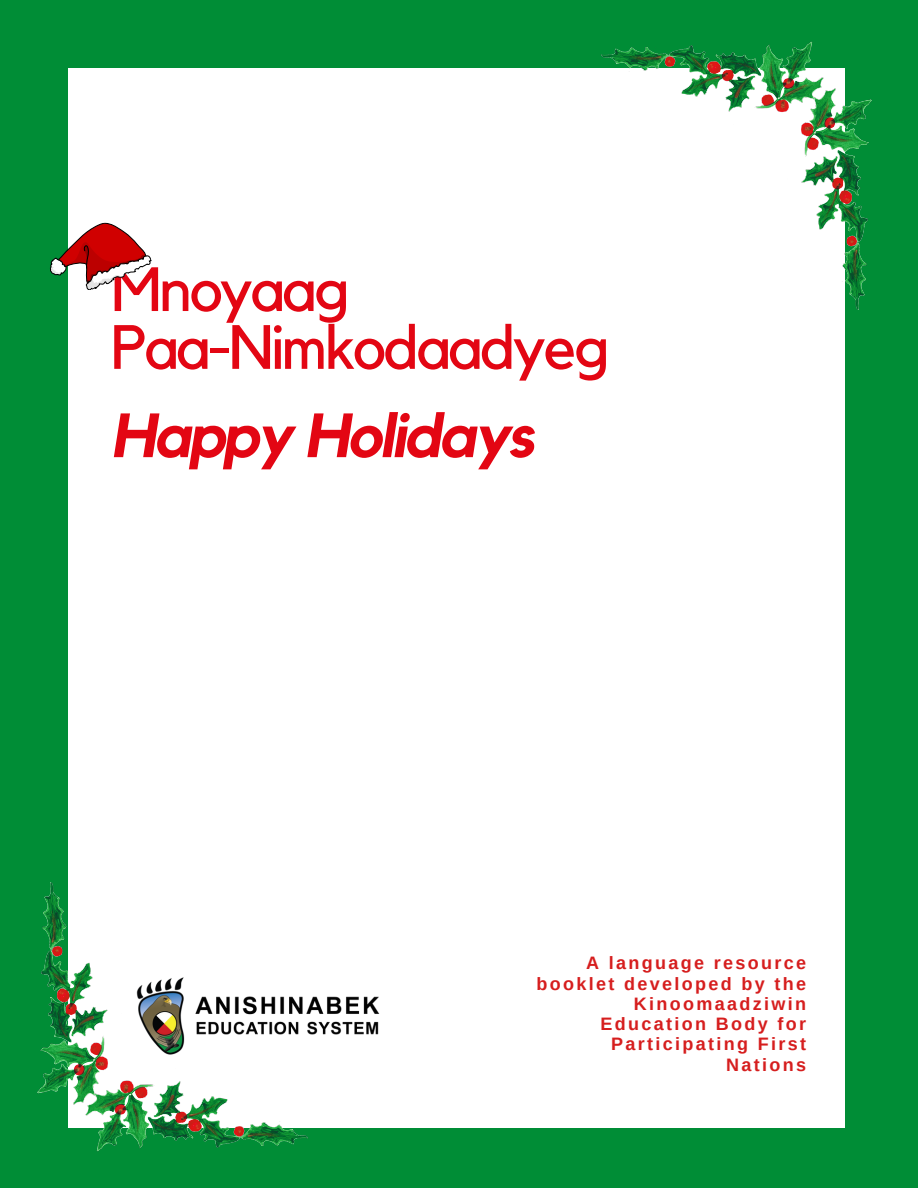
<style>
.page{position:relative;width:918px;height:1188px;background:#008d36}
.page>*{position:absolute;margin:0;border:0;box-sizing:border-box;transform-origin:0 0}
.t1{font:61.65px "Kollektif";letter-spacing:-.04em;color:#e30613}
.t2{font:italic 700 61.65px "Kollektif";letter-spacing:-.04em;color:#e30613}
.t3{font:700 18px/20.2px "Arimo";letter-spacing:.13em;color:#d61e1e;text-align:right}
</style>
<div class="page">
<div style="left:68px;top:68px;width:777px;height:1059px;background:#fff"></div>
<img style="left:325px;top:996px;width:55px;height:39px">
<img style="left:601px;top:41px;width:271px;height:269px">
<img style="left:37px;top:882px;width:288px;height:270px">
<svg style="left:50px;top:222px;width:102px;height:68px"></svg>
<p class="t1" style="left:111px;top:261px;width:241px">Mnoyaag</p>
<p class="t1" style="left:111px;top:319px;width:501px">Paa-Nimkodaadyeg</p>
<p class="t2" style="left:111px;top:407px;width:425px">Happy Holidays</p>
<p class="t3" style="left:536px;top:953px;width:271px">A language resource booklet developed by the<br>Kinoomaadziwin<br>Education Body for<br>Participating First<br>Nations</p>
</div>
